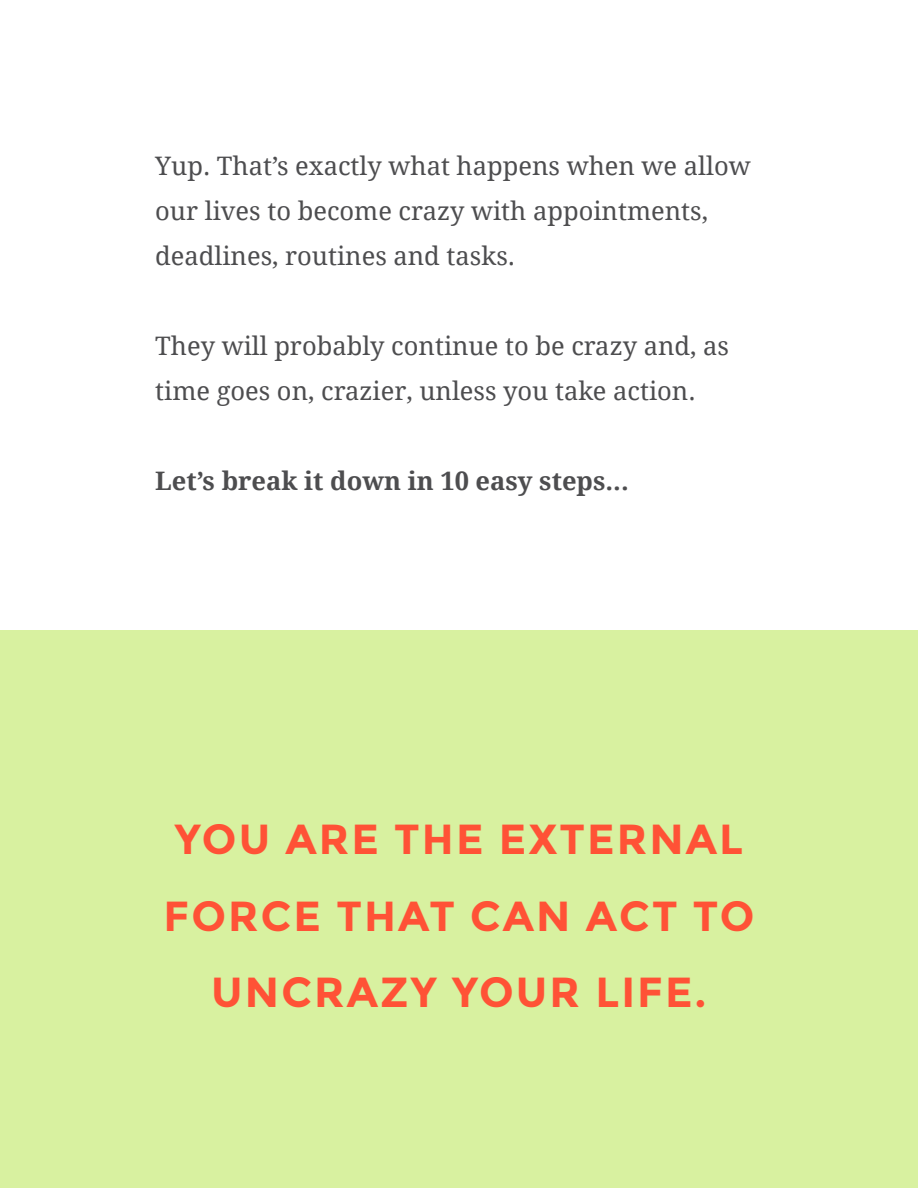
<style>
.page{position:relative;width:918px;height:1188px;background:#fff}
.page>*{position:absolute;margin:0;border:0;box-sizing:border-box;transform-origin:0 0}
.t1{font:700 42px "Montserrat";letter-spacing:.05em;color:#ff5236}
.t2{font:25.5px/45px "Droid Serif";color:#4d4d4f}
.t3{font:700 25.5px "Droid Serif";color:#4d4d4f}
</style>
<div class="page">
<div style="left:0;top:631px;width:918px;height:557px;background:#d8f1a0"></div>
<p class="t2" style="left:155px;top:144px;width:597px">Yup. That’s exactly what happens when we allow our lives to become crazy with appointments, deadlines, routines and tasks.</p>
<p class="t2" style="left:155px;top:324px;width:575px">They will probably continue to be crazy and, as time goes on, crazier, unless you take action.</p>
<p class="t3" style="left:155px;top:466px;width:475px">Let’s break it down in 10 easy steps...</p>
<h1 class="t1" style="left:175px;top:814px;width:476px">YOU ARE THE EXTERNA</h1>
<h1 class="t1" style="left:719px;top:814px;width:25px">L</h1>
<h1 class="t1" style="left:164px;top:891px;width:340px">FORCE THAT CAN</h1>
<h1 class="t1" style="left:586px;top:891px;width:32px">ACT</h1>
<h1 class="t1" style="left:693px;top:891px;width:63px">TO</h1>
<h1 class="t1" style="left:211px;top:967px;width:33px">UNCRAZY</h1>
<h1 class="t1" style="left:452px;top:967px;width:256px">YOUR LI FE.</h1>
</div>
